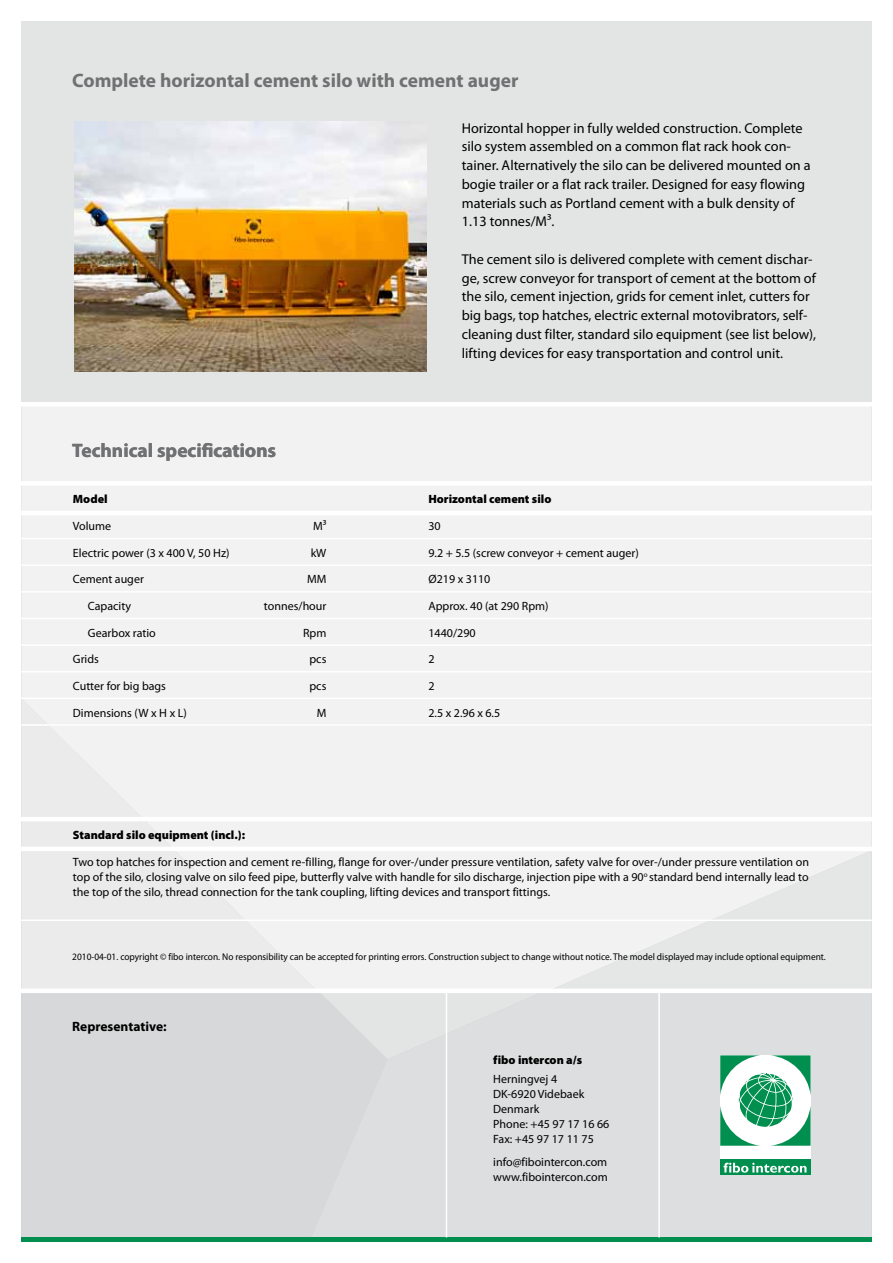
<style>
.page{position:relative;width:893px;height:1263px;background:#fff}
.page>*{position:absolute;margin:0;border:0;box-sizing:border-box;transform-origin:0 0}
.t1{font:700 19.5px "Myriad Pro";color:#707172}
.t2{font:14.25px/18.8px "Myriad Pro";color:#000}
.t3{font:700 13.5px "Myriad Pro";color:#000}
.t4{font:12px/15px "Myriad Pro";color:#000}
.t5{font:900 12px "Myriad Pro";color:#000}
.t6{font:9.75px "Myriad Pro";color:#000;scale:.96 1}
</style>
<div class="page">
<div style="left:21px;top:406px;width:851px;height:582px;background:#f2f2f3"></div>
<svg style="left:545px;top:851px;width:327px;height:137px;fill:#f2f2f3"></svg>
<div style="left:21px;top:993px;width:288px;height:244px;background:#d7d8d9"></div>
<div style="left:309px;top:993px;width:563px;height:244px;background:#dddedf"></div>
<div style="left:21px;top:21px;width:851px;height:383px;background:#e3e4e4"></div>
<div style="left:21px;top:1237px;width:851px;height:5px;background:#008f4f"></div>
<hr style="left:1px;top:538px;width:892px;height:1px;background:#fff">
<hr style="left:1px;top:564px;width:892px;height:2px;background:#fff">
<hr style="left:1px;top:591px;width:892px;height:2px;background:#fff">
<hr style="left:1px;top:618px;width:892px;height:1px;background:#fff">
<hr style="left:1px;top:644px;width:892px;height:2px;background:#fff">
<hr style="left:1px;top:671px;width:892px;height:1px;background:#fff">
<hr style="left:1px;top:698px;width:892px;height:1px;background:#fff">
<hr style="left:1px;top:724px;width:892px;height:2px;background:#fff">
<hr style="left:1px;top:511px;width:892px;height:4px;background:#fff">
<div style="left:1px;top:481px;width:892px;height:5px;background:#fff"></div>
<hr style="left:1px;top:847px;width:892px;height:4px;background:#fff">
<hr style="left:1px;top:817px;width:892px;height:4px;background:#fff">
<img style="left:74px;top:122px;width:353px;height:249px">
<hr style="left:0;top:402px;width:893px;height:4px;background:#fff">
<hr style="left:0;top:919px;width:893px;height:2px;background:#fff">
<hr style="left:446px;top:991px;width:1px;height:246px;background:#fff">
<hr style="left:658px;top:991px;width:2px;height:246px;background:#fff">
<div style="left:720px;top:1055px;width:91px;height:120px;background:#fff"></div>
<div style="left:720px;top:1159px;width:91px;height:16px;background:#008f4f"></div>
<svg style="left:723px;top:1163px;width:83px;height:10px"></svg>
<svg style="left:720px;top:1055px;width:91px;height:91px"></svg>
<h1 class="t1" style="left:72px;top:68px;width:448px">Complete horizontal cement silo with cement auger</h1>
<h1 class="t1" style="left:72px;top:438px;width:206px">Technical specifications</h1>
<h1 class="t1" style="left:202px;top:438px;width:13px">i</h1>
<p class="t2" style="left:462px;top:118px;width:350px">Horizontal hopper in fully welded construction. Complete silo system assembled on a common flat rack hook con&shy;tainer. Alternatively the silo can be delivered mounted on a bogie trailer or a flat rack trailer. Designed for easy flowing materials such as Portland cement with a bulk density of 1.13 tonnes/M³.</p>
<p class="t2" style="left:462px;top:249px;width:356px">The cement silo is delivered complete with cement dischar&shy;ge, screw conveyor for transport of cement at the bottom of the silo, cement injection, grids for cement inlet, cutters for big bags, top hatches, electric external motovibrators, self&shy;cleaning dust filter, standard silo equipment (see list below), lifting devices for easy transportation and control unit.</p>
<p class="t5" style="left:73px;top:493px;width:36px">Model</p>
<p class="t5" style="left:428px;top:493px;width:124px">Horizontal cement silo</p>
<p class="t4" style="left:73px;top:518px;width:40px">Volume</p>
<p class="t4" style="left:313px;top:518px;width:15px">M³</p>
<p class="t4" style="left:428px;top:518px;width:14px">30</p>
<p class="t4" style="left:73px;top:545px;width:158px">Electric power (3 x 400 V, 50 Hz)</p>
<p class="t4" style="left:311px;top:545px;width:17px">kW</p>
<p class="t4" style="left:428px;top:545px;width:212px">9.2 + 5.5 (screw conveyor + cement auger)</p>
<p class="t4" style="left:73px;top:572px;width:73px">Cement auger</p>
<p class="t4" style="left:307px;top:572px;width:21px">MM</p>
<p class="t4" style="left:428px;top:572px;width:64px">Ø219 x 3110</p>
<p class="t4" style="left:88px;top:598px;width:45px">Capacity</p>
<p class="t4" style="left:264px;top:598px;width:64px">tonnes/hour</p>
<p class="t4" style="left:428px;top:598px;width:122px">Approx. 40 (at 290 Rpm)</p>
<p class="t4" style="left:88px;top:625px;width:69px">Gearbox ratio</p>
<p class="t4" style="left:303px;top:625px;width:25px">Rpm</p>
<p class="t4" style="left:428px;top:625px;width:49px">1440/290</p>
<p class="t4" style="left:73px;top:651px;width:28px">Grids</p>
<p class="t4" style="left:309px;top:651px;width:18px">pcs</p>
<p class="t4" style="left:428px;top:651px;width:8px">2</p>
<p class="t4" style="left:73px;top:678px;width:95px">Cutter for big bags</p>
<p class="t4" style="left:309px;top:678px;width:18px">pcs</p>
<p class="t4" style="left:428px;top:678px;width:8px">2</p>
<p class="t4" style="left:73px;top:705px;width:115px">Dimensions (W x H x L)</p>
<p class="t4" style="left:317px;top:705px;width:11px">M</p>
<p class="t4" style="left:428px;top:705px;width:73px">2.5 x 2.96 x 6.5</p>
<p class="t5" style="left:73px;top:828px;width:174px">Standard silo equipment (incl.):</p>
<p class="t4" style="left:73px;top:854px;width:738px;text-align:justify">Two top hatches for inspection and cement re-filling, flange for over-/under pressure ventilation, safety valve for over-/under pressure ventilation on top of the silo, closing valve on silo feed pipe, butterfly valve with handle for silo discharge, injection pipe with a 90<sup>o</sup> standard bend internally lead to the top of the silo, thread connection for the tank coupling, lifting devices and transport fittings.</p>
<p class="t6" style="left:72px;top:950px;width:786px">2010-04-01. copyright © fibo intercon. No responsibility can be accepted for printing errors. Construction subject to change without notice. The model displayed may include optional equipment.</p>
<p class="t3" style="left:72px;top:1017px;width:96px">Representative:</p>
<p class="t5" style="left:493px;top:1053px;width:90px">fibo intercon a/s</p>
<p class="t4" style="left:493px;top:1071px;width:118px">Herningvej 4<br>DK-6920 Videbaek<br>Denmark<br>Phone: +45 97 17 16 66<br>Fax: +45 97 17 11 75</p>
<p class="t4" style="left:493px;top:1154px;width:116px">info@fibointercon.com www.fibointercon.com</p>
</div>
